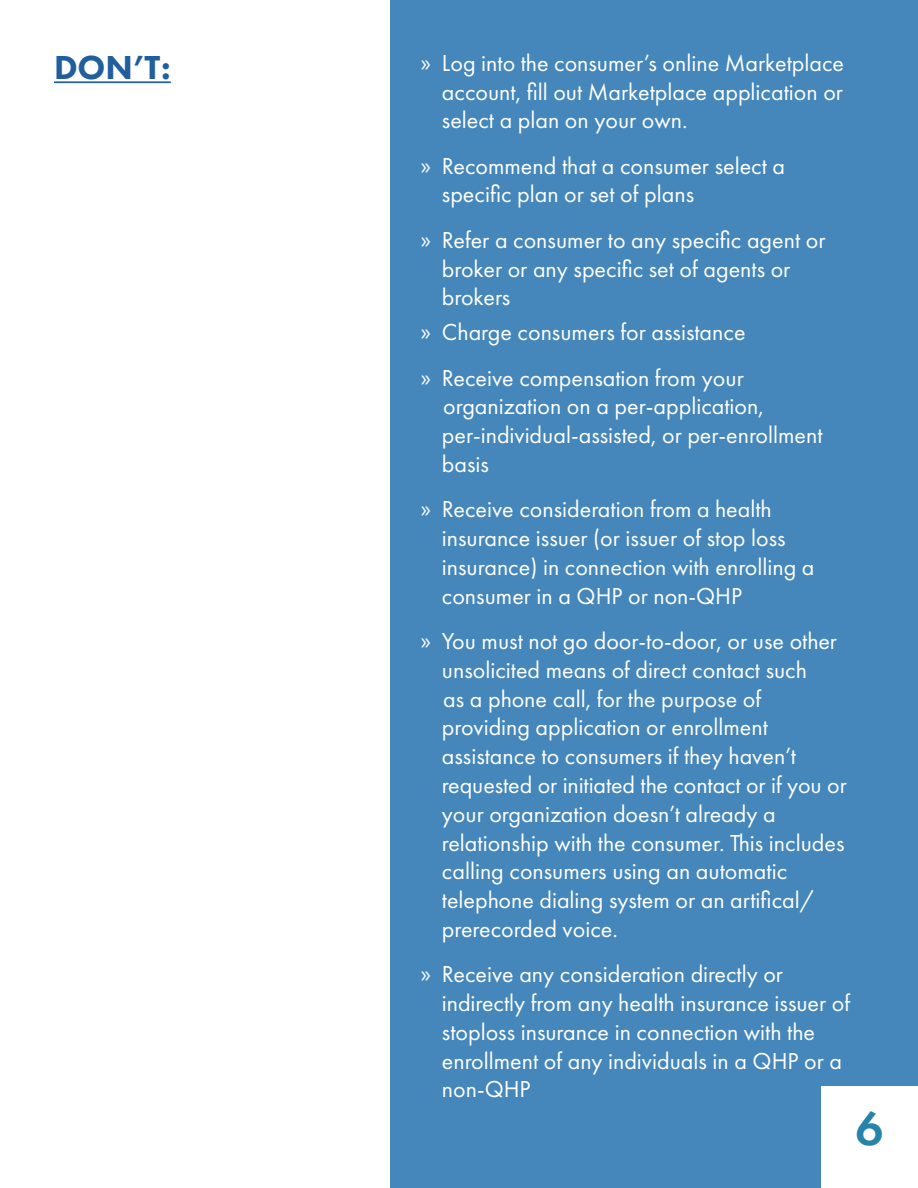
<style>
.page{position:relative;width:918px;height:1188px;background:#fff}
.page>*{position:absolute;margin:0;border:0;box-sizing:border-box;transform-origin:0 0}
.t1{font:600 49.5px "Futura PT";color:#2683a9}
.t2{font:800 34.5px "Futura PT";color:#215e9e}
.t3{font:24px/28.8px "Futura PT";color:#fff}
.s1{font-family:"Myriad Pro"}
</style>
<div class="page">
<hr style="left:54px;top:81px;width:117px;height:2px;background:#215e9e">
<div style="left:391px;top:0;width:527px;height:1188px;background:#4587bb"></div>
<div style="left:821px;top:1087px;width:97px;height:101px;background:#fff"></div>
<h2 class="t2" style="left:54px;top:46px;width:118px">DON’T:</h2>
<p class="t3" style="left:442px;top:48px;width:404px;text-align:justify;text-indent:-21px"><span class="s1">»</span> Log into the consumer’s online Marketplace account, fill out Marketplace application or select a plan on your own.</p>
<p class="t3" style="left:442px;top:151px;width:345px;text-indent:-21px"><span class="s1">»</span> Recommend that a consumer select a specific plan or set of plans</p>
<p class="t3" style="left:442px;top:225px;width:385px;text-indent:-21px"><span class="s1">»</span> Refer a consumer to any specific agent or broker or any specific set of agents or brokers</p>
<p class="t3" style="left:421px;top:310px;width:326px;line-height:45.3px"><span class="s1">»</span> Charge consumers for assistance <span class="s1">»</span> Receive compensation from your</p>
<p class="t3" style="left:442px;top:392px;width:382px">organization on a per-application, per-individual-assisted, or per-enrollment basis</p>
<p class="t3" style="left:442px;top:495px;width:374px;text-indent:-21px"><span class="s1">»</span> Receive consideration from a health insurance issuer (or issuer of stop loss insurance) in connection with enrolling a consumer in a QHP or non-QHP</p>
<p class="t3" style="left:442px;top:626px;width:406px;text-indent:-21px"><span class="s1">»</span> You must not go door-to-door, or use other unsolicited means of direct contact such<br>as a phone call, for the purpose of providing application or enrollment assistance to consumers if they haven’t requested or initiated the contact or if you or your organization doesn’t already a relationship with the consumer. This includes calling consumers using an automatic telephone dialing system or an artifical/ prerecorded voice.</p>
<p class="t3" style="left:442px;top:960px;width:410px;text-indent:-21px"><span class="s1">»</span> Receive any consideration directly or indirectly from any health insurance issuer of stoploss insurance in connection with the enrollment of any individuals in a QHP or a non-QHP</p>
<h1 class="t1" style="left:856px;top:1097px;width:30px">6</h1>
</div>
